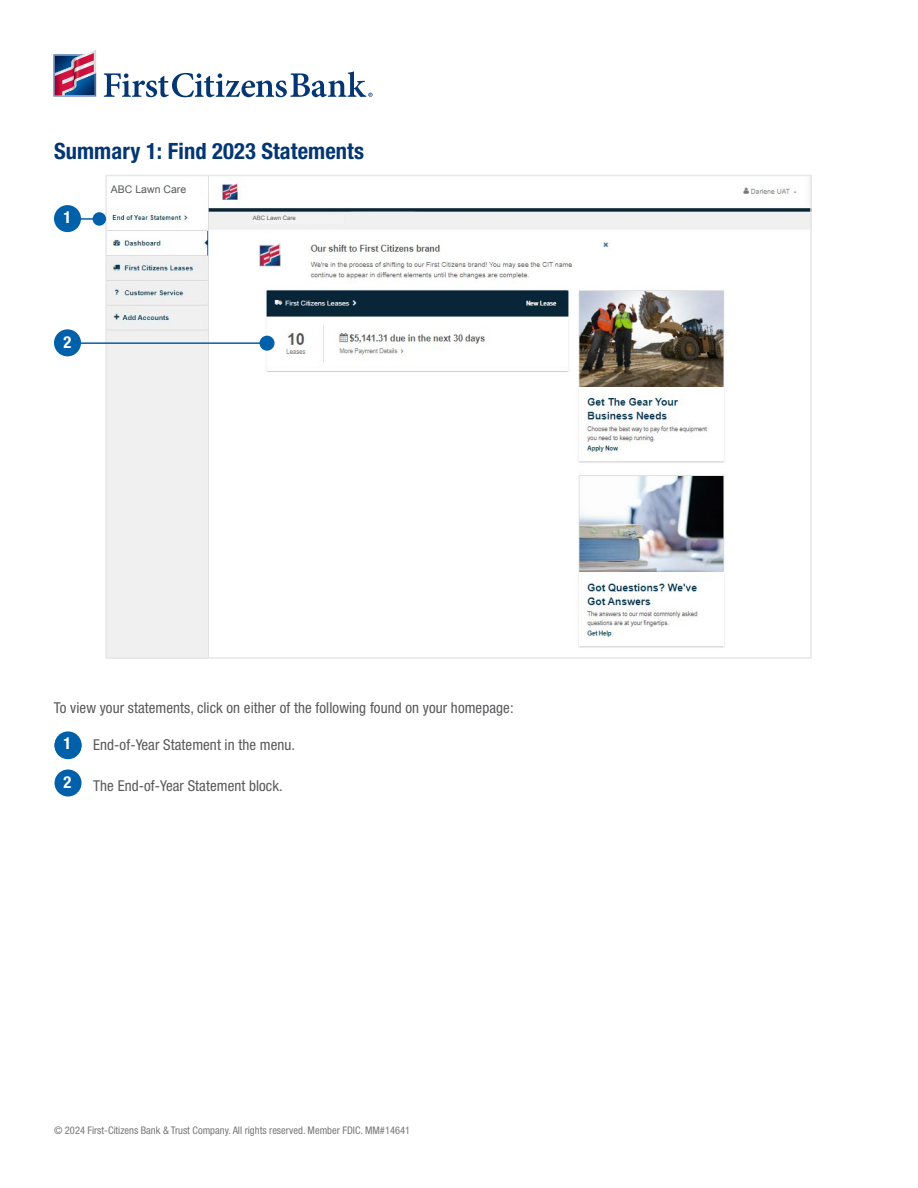
<style>
.page{position:relative;width:918px;height:1188px;background:#fff}
.page>*{position:absolute;margin:0;border:0;box-sizing:border-box;transform-origin:0 0}
.t1{font:700 condensed 22.5px "Helvetica Neue LT Std";letter-spacing:.005em;color:#043673}
.t2{font:700 condensed 16.5px "Helvetica Neue LT Std";color:#fff}
.t3{font:condensed 15px "Helvetica Neue LT Std";letter-spacing:.005em;color:#58595b}
.t4{font:condensed 10.5px "Helvetica Neue LT Std";color:#77787b}
.t5{font:10.5px "Arial";color:#58595b}
.t6{font:6px "Arial";color:#58595b}
.s1{font-size:18px}
</style>
<div class="page">
<img style="left:108px;top:178px;width:701px;height:478px">
<div style="left:105px;top:175px;width:707px;height:484px;border:2px solid #e6e7e8"></div>
<svg style="left:55px;top:732px;width:27px;height:27px"></svg>
<div style="left:55px;top:731px;width:27px;height:27px;background:#0060a9;border-radius:50%"></div>
<div style="left:55px;top:770px;width:27px;height:26px;background:#0060a9;border-radius:50%"></div>
<hr style="left:64px;top:218px;width:35px;height:2px;background:#0060a9">
<div style="left:93px;top:212px;width:13px;height:14px;background:#0060a9;border-radius:50%"></div>
<hr style="left:76px;top:342px;width:184px;height:2px;background:#0060a9">
<div style="left:260px;top:336px;width:14px;height:14px;background:#0060a9;border-radius:50%"></div>
<div style="left:260px;top:336px;width:15px;height:15px;border:2px solid #0060a9;border-radius:50%"></div>
<div style="left:54px;top:205px;width:27px;height:27px;background:#0060a9;border-radius:50%"></div>
<div style="left:54px;top:329px;width:27px;height:27px;background:#0060a9;border-radius:50%"></div>
<svg style="left:53px;top:50px;width:43px;height:47px;background:#8b6b8f"></svg>
<svg style="left:104px;top:71px;width:269px;height:26px"></svg>
<div style="left:111px;top:186px;width:88px;height:13px;background:#fff"></div>
<div style="left:253px;top:216px;width:90px;height:8px;background:#f2f3f2"></div>
<h1 class="t1" style="left:54px;top:137px;width:312px">Summary 1: Find 2023 Statements</h1>
<p class="t2" style="left:64px;top:208px;width:9px">1</p>
<p class="t5" style="left:111px;top:183px;width:77px">ABC Lawn Care</p>
<p class="t2" style="left:64px;top:332px;width:9px">2</p>
<p class="t6" style="left:253px;top:214px;width:45px">ABC Lawn Care</p>
<p class="t3" style="left:54px;top:699px;width:461px">To view your statements, click on either of the following found on your homepage:</p>
<p class="t2" style="left:64px;top:734px;width:10px">1<span class="s1">1</span></p>
<p class="t2" style="left:64px;top:772px;width:9px">2</p>
<p class="t3" style="left:93px;top:736px;width:203px">End-of-Year Statement in the menu.</p>
<p class="t3" style="left:93px;top:777px;width:191px">The End-of-Year Statement block.</p>
<p class="t4" style="left:54px;top:1124px;width:358px">© 2024 First-Citizens Bank &amp; Trust Company. All rights reserved. Member FDIC. MM#14641</p>
</div>
